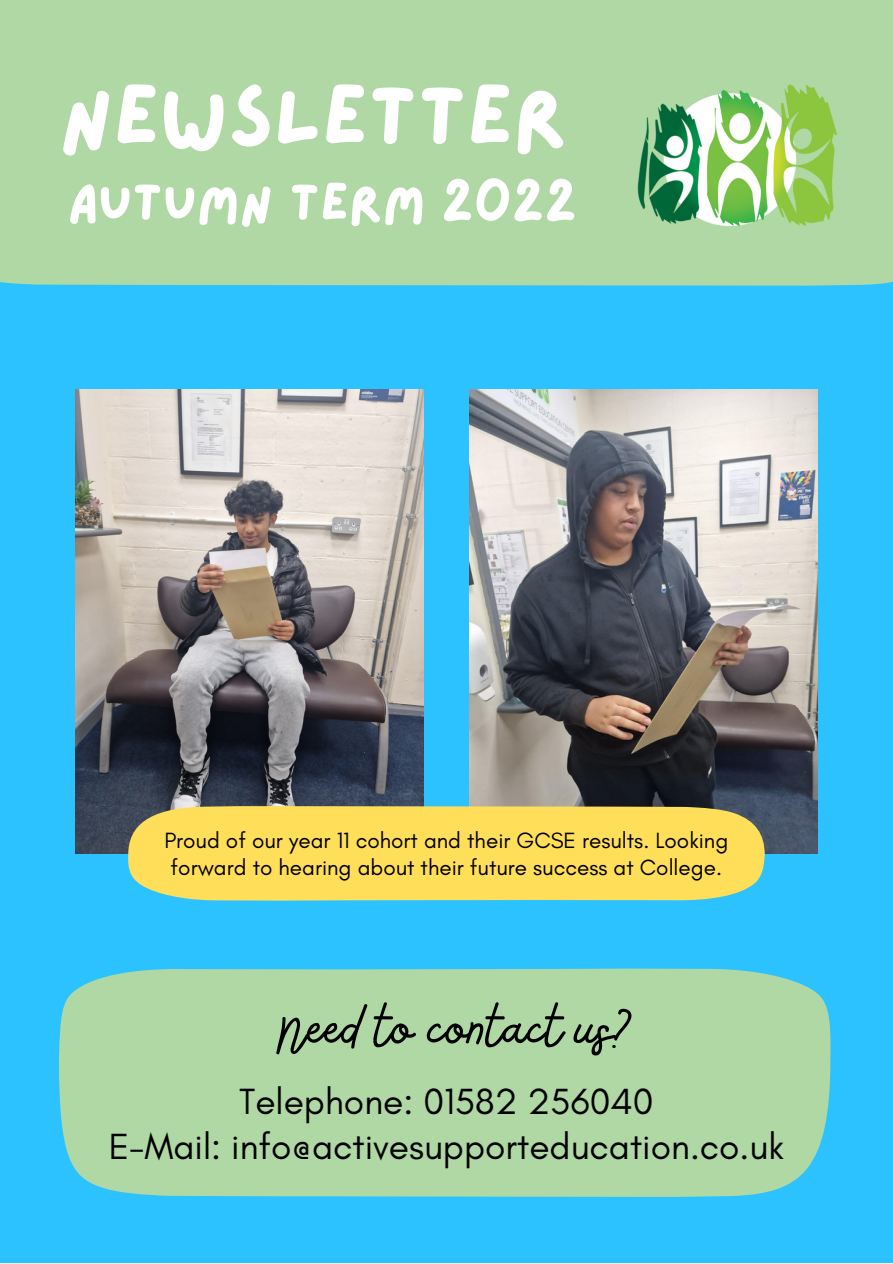
<style>
.page{position:relative;width:893px;height:1264px;background:#fff}
.page>*{position:absolute;margin:0;border:0;box-sizing:border-box;transform-origin:0 0}
.t1{font:85.5px "Lazydog";color:#fff}
.t2{font:61.8px "Bellaboo";color:#000}
.t3{font:53.25px "Lazydog";color:#fff}
.t4{font:37.05px/44.8px "Glacial Indifference";color:#000;text-align:center}
.t5{font:22.5px/27px "Glacial Indifference";color:#000}
</style>
<div class="page">
<div style="left:0;top:0;width:892px;height:1262px;background:#2bc2ff"></div>
<div style="left:0;top:0;width:892px;height:286px;background:#b0d8a4"></div>
<img style="left:421px;top:39px;width:471px;height:196px">
<div style="left:59px;top:968px;width:771px;height:228px;background:#b0d8a4"></div>
<img style="left:469px;top:390px;width:348px;height:463px">
<img style="left:76px;top:390px;width:347px;height:463px">
<div style="left:128px;top:806px;width:636px;height:94px;background:#ffde59"></div>
<h1 class="t1" style="left:59px;top:75px;width:510px">NEWSLETTER</h1>
<h3 class="t3" style="left:67px;top:176px;width:511px">AUTUMN TERM 2022</h3>
<p class="t5" style="left:164px;top:826px;width:565px">Proud of our year 11 cohort and their GCSE results. Looking forward to hearing about their future success at College.</p>
<h2 class="t2" style="left:281px;top:988px;width:355px">Need to contact us?</h2>
<h3 class="t4" style="left:109px;top:1078px;width:676px">Telephone: 01582 256040<br>E-Mail: info@activesupporteducation.co.uk</h3>
</div>
